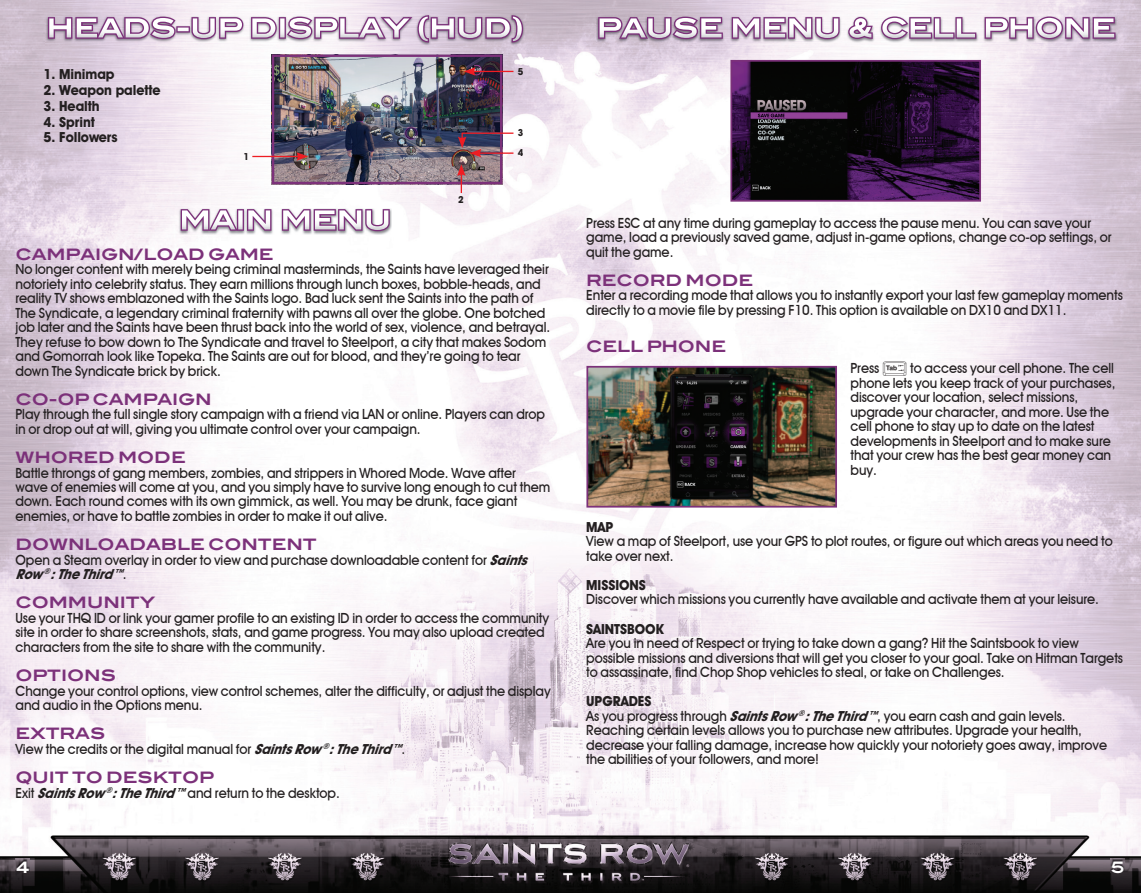
<style>
.page{position:relative;width:1141px;height:893px;background:#fff}
.page>*{position:absolute;margin:0;border:0;box-sizing:border-box;transform-origin:0 0}
.t1{font:700 26.25px "Blair ITC Std";letter-spacing:-.005em;color:#fff;scale:.95 1}
.t2{font:700 15.75px "Blair ITC Std";letter-spacing:-.005em;color:#7c317a;scale:.95 1}
.t3{font:700 15.75px "Blair ITC Std";color:#fff;scale:.95 1}
.t4{font:500 14px/14.3px "Avant Garde IT Cby BT";letter-spacing:-.005em;color:#231f20;scale:.95 1}
.t5{font:700 14px "Avant Garde IT Cby BT";letter-spacing:-.005em;color:#231f20;scale:.95 1}
.t6{font:700 9.8px "Avant Garde IT Cby BT";color:#231f20;scale:.95 1}
.s1{font-weight:700;font-style:italic}
.s2{font-family:"Keyboard";font-weight:400}
.s3{font-weight:700}
</style>
<div class="page">
<img style="left:0;top:0;width:1141px;height:893px">
<img style="left:275px;top:58px;width:224px;height:123px">
<div style="left:272px;top:55px;width:230px;height:129px;border:2px solid #7c317a"></div>
<img style="left:46px;top:14px;width:479px;height:32px">
<svg style="left:47px;top:15px;width:130px;height:26px;background:#9a729b"></svg>
<div style="left:176px;top:26px;width:14px;height:7px;border:3px solid #7c317a"></div>
<svg style="left:190px;top:16px;width:88px;height:25px"></svg>
<div style="left:279px;top:17px;width:7px;height:22px;border:3px solid #7c317a"></div>
<svg style="left:285px;top:14px;width:239px;height:30px;background:#ad8cad"></svg>
<img style="left:179px;top:208px;width:213px;height:27px">
<svg style="left:179px;top:208px;width:60px;height:25px"></svg>
<div style="left:237px;top:209px;width:7px;height:22px;border:3px solid #7c317a"></div>
<svg style="left:246px;top:208px;width:27px;height:24px"></svg>
<svg style="left:281px;top:208px;width:110px;height:25px"></svg>
<img style="left:596px;top:16px;width:522px;height:27px">
<svg style="left:597px;top:15px;width:127px;height:26px;background:#946b94"></svg>
<svg style="left:730px;top:16px;width:111px;height:25px;background:#a17aa0"></svg>
<svg style="left:847px;top:16px;width:27px;height:24px"></svg>
<svg style="left:880px;top:15px;width:237px;height:26px;background:#a986a9"></svg>
<img style="left:589px;top:369px;width:245px;height:136px">
<div style="left:586px;top:366px;width:251px;height:142px;border:2px solid #7c317a"></div>
<img style="left:733px;top:63px;width:245px;height:136px">
<div style="left:730px;top:60px;width:251px;height:142px;border:2px solid #7c317a"></div>
<hr style="left:252px;top:156px;width:47px;height:1px;background:#ee1d23">
<svg style="left:296px;top:152px;width:12px;height:9px"></svg>
<svg style="left:457px;top:164px;width:9px;height:29px"></svg>
<hr style="left:473px;top:71px;width:40px;height:1px;background:#ee1d23">
<svg style="left:464px;top:67px;width:11px;height:9px"></svg>
<svg style="left:458px;top:132px;width:57px;height:25px"></svg>
<img style="left:16px;top:859px;width:14px;height:13px">
<img style="left:1110px;top:859px;width:14px;height:14px">
<h1 class="t1" style="left:46px;top:12px;width:504px">HEADS-UP DISPLAY (HUD)</h1>
<p class="t5" style="left:44px;top:66px;width:76px">1. Minimap</p>
<p class="t5" style="left:44px;top:82px;width:125px">2. Weapon palette</p>
<p class="t5" style="left:44px;top:97px;width:61px">3. Health</p>
<p class="t5" style="left:44px;top:113px;width:56px">4. Sprint</p>
<p class="t5" style="left:44px;top:129px;width:80px">5. Followers</p>
<p class="t6" style="left:518px;top:65px;width:7px">5</p>
<p class="t6" style="left:518px;top:127px;width:7px">3</p>
<p class="t6" style="left:244px;top:150px;width:7px">1</p>
<p class="t6" style="left:518px;top:147px;width:7px">4</p>
<h1 class="t1" style="left:179px;top:204px;width:225px">MAIN MENU</h1>
<p class="t6" style="left:458px;top:194px;width:7px">2</p>
<p class="t2" style="left:16px;top:245px;width:273px">CAMPAIGN/LOAD GAME</p>
<p class="t4" style="left:16px;top:262px;width:564px">No longer content with merely being criminal masterminds, the Saints have leveraged their notoriety into celebrity status. They earn millions through lunch boxes, bobble-heads, and reality TV shows emblazoned with the Saints logo. Bad luck sent the Saints into the path of The Syndicate, a legendary criminal fraternity with pawns all over the globe. One botched job later and the Saints have been thrust back into the world of sex, violence, and betrayal.<br>They refuse to bow down to The Syndicate and travel to Steelport, a city that makes Sodom and Gomorrah look like Topeka. The Saints are out for blood, and they’re going to tear down The Syndicate brick by brick.</p>
<p class="t2" style="left:16px;top:389px;width:208px">CO-OP CAMPAIGN</p>
<p class="t4" style="left:16px;top:407px;width:559px">Play through the full single story campaign with a friend via LAN or online. Players can drop in or drop out at will, giving you ultimate control over your campaign.</p>
<p class="t2" style="left:16px;top:448px;width:181px">WHORED MODE</p>
<p class="t4" style="left:16px;top:465px;width:565px">Battle throngs of gang members, zombies, and strippers in Whored Mode. Wave after wave of enemies will come at you, and you simply have to survive long enough to cut them down. Each round comes with its own gimmick, as well. You may be drunk, face giant enemies, or have to battle zombies in order to make it out alive.</p>
<p class="t2" style="left:16px;top:535px;width:319px">DOWNLOADABLE CONTENT</p>
<p class="t4" style="left:16px;top:552px;width:546px">Open a Steam overlay in order to view and purchase downloadable content for <span class="s1">Saints<br>Row</span><sup>®</sup><span class="s1">:TheThird™</span>.</p>
<p class="t2" style="left:16px;top:593px;width:149px">COMMUNITY</p>
<p class="t4" style="left:16px;top:611px;width:563px">Use your THQ ID or link your gamer profile to an existing ID in order to access the community site in order to share screenshots, stats, and game progress. You may also upload created characters from the site to share with the community.</p>
<p class="t2" style="left:16px;top:666px;width:107px">OPTIONS</p>
<p class="t4" style="left:16px;top:683px;width:565px">Change your control options, view control schemes, alter the difficulty, or adjust the display and audio in the Options menu.</p>
<p class="t2" style="left:16px;top:724px;width:96px">EXTRAS</p>
<p class="t4" style="left:16px;top:741px;width:414px">View the credits or the digital manual for <span class="s1">SaintsRow</span><sup>®</sup><span class="s1">:TheThird™</span>.</p>
<p class="t2" style="left:16px;top:768px;width:210px">QUIT TO DESKTOP</p>
<p class="t4" style="left:16px;top:785px;width:343px">Exit <span class="s1">SaintsRow</span><sup>®</sup><span class="s1">:TheThird™</span> and return to the desktop.</p>
<h1 class="t1" style="left:597px;top:12px;width:548px">PAUSE MENU &amp; CELL PHONE</h1>
<p class="t4" style="left:586px;top:215px;width:555px">Press ESC at any time during gameplay to access the pause menu. You can save your game, load a previously saved game, adjust in-game options, change co-op settings, or quit the game.</p>
<p class="t2" style="left:586px;top:270px;width:177px">RECORD MODE</p>
<p class="t4" style="left:586px;top:288px;width:566px">Enter a recording mode that allows you to instantly export your last few gameplay moments directly to a movie file by pressing F10. This option is available on DX10 and DX11.</p>
<p class="t2" style="left:586px;top:336px;width:149px">CELL PHONE</p>
<p class="t4" style="left:850px;top:361px;width:280px">Press <span class="s2">t</span> to access your cell phone. The cell phone lets you keep track of your purchases, discover your location, select missions, upgrade your character, and more. Use the cell phone to stay up to date on the latest developments in Steelport and to make sure that your crew has the best gear money can buy.</p>
<p class="t5" style="left:586px;top:518px;width:30px">MAP</p>
<p class="t4" style="left:586px;top:534px;width:556px">View a map of Steelport, use your GPS to plot routes, or figure out which areas you need to take over next.</p>
<p class="t5" style="left:586px;top:577px;width:64px">MISSIONS</p>
<p class="t4" style="left:586px;top:592px;width:541px">Discover which missions you currently have available and activate them at your leisure.</p>
<p class="t5" style="left:586px;top:620px;width:83px">SAINTSBOOK</p>
<p class="t4" style="left:586px;top:636px;width:567px">Are you in need of Respect or trying to take down a gang? Hit the Saintsbook to view possible missions and diversions that will get you closer to your goal. Take on Hitman Targets to assassinate, find Chop Shop vehicles to steal, or take on Challenges.</p>
<p class="t4" style="left:586px;top:694px;width:550px"><span class="s3">UPGRADES<br></span>As you progress through <span class="s1">SaintsRow</span><sup>®</sup><span class="s1">:TheThird™</span>, you earn cash and gain levels.<br>Reaching certain levels allows you to purchase new attributes. Upgrade your health, decrease your falling damage, increase how quickly your notoriety goes away, improve the abilities of your followers, and more!</p>
<p class="t3" style="left:17px;top:857px;width:15px">4</p>
<p class="t3" style="left:1111px;top:857px;width:16px">5</p>
</div>
